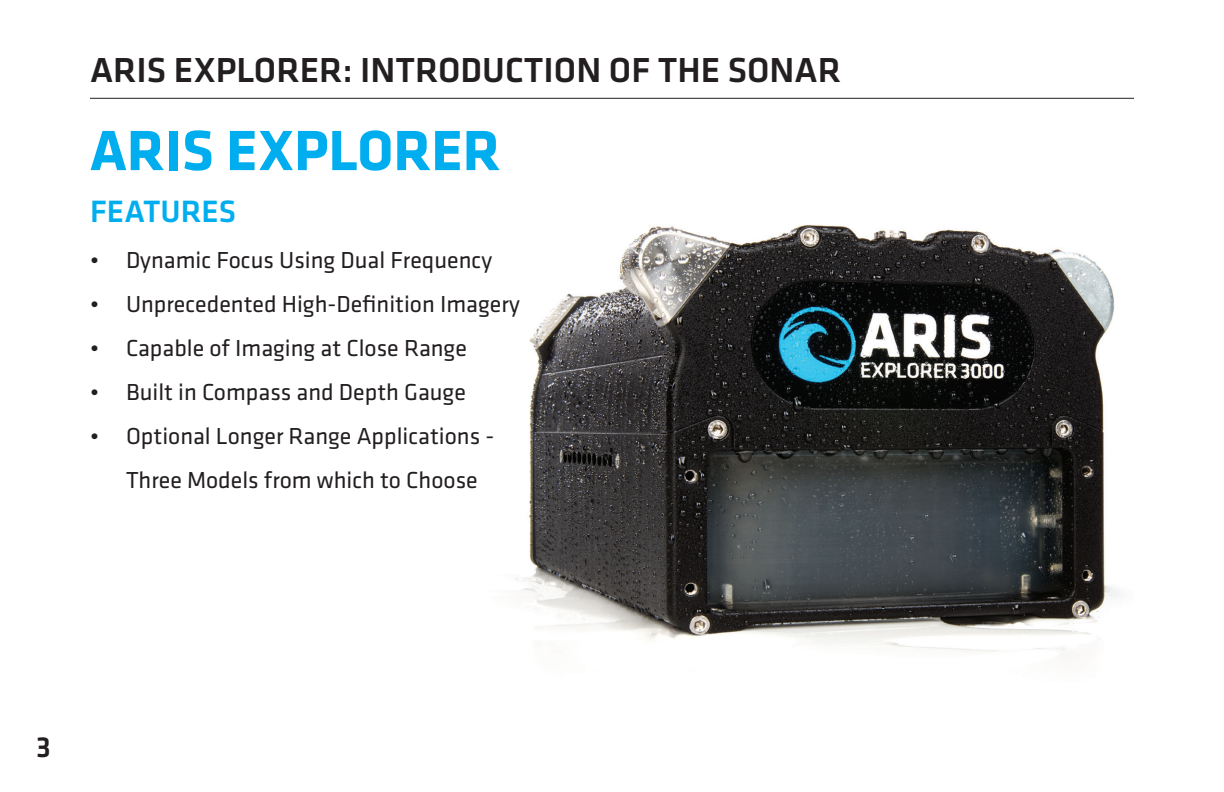
<style>
.page{position:relative;width:1224px;height:792px;background:#fff}
.page>*{position:absolute;margin:0;border:0;box-sizing:border-box;transform-origin:0 0}
.t1{font:700 58.8px "Klavika Basic";color:#00aeef}
.t2{font:500 36px "Klavika Basic";color:#231f20}
.t3{font:500 32px "Klavika Basic";color:#00aeef}
.t4{font:500 30px "Klavika Basic";color:#231f20}
.t5{font:24px/44px "Klavika Basic";color:#231f20}
</style>
<div class="page">
<hr style="left:90px;top:98px;width:1044px;height:1px;background:#231f20">
<img style="left:515px;top:224px;width:604px;height:434px">
<p class="t2" style="left:90px;top:46px;width:753px">ARIS EXPLORER: INTRODUCTION OF THE SONAR</p>
<p class="t1" style="left:90px;top:108px;width:412px">ARIS EXPLORER</p>
<p class="t3" style="left:90px;top:190px;width:148px">FEATURES</p>
<p class="t5" style="left:90px;top:237px;width:404px">• Dynamic Focus Using Dual Frequency</p>
<p class="t5" style="left:90px;top:281px;width:432px">• Unprecedented High-Definition Imagery</p>
<p class="t5" style="left:90px;top:325px;width:378px">• Capable of Imaging at Close Range</p>
<p class="t5" style="left:90px;top:369px;width:377px">• Built in Compass and Depth Gauge</p>
<p class="t5" style="left:126px;top:413px;width:370px;text-indent:-36px">• Optional Longer Range Applications -<br>Three Models from which to Choose</p>
<p class="t4" style="left:36px;top:727px;width:16px">3</p>
</div>
